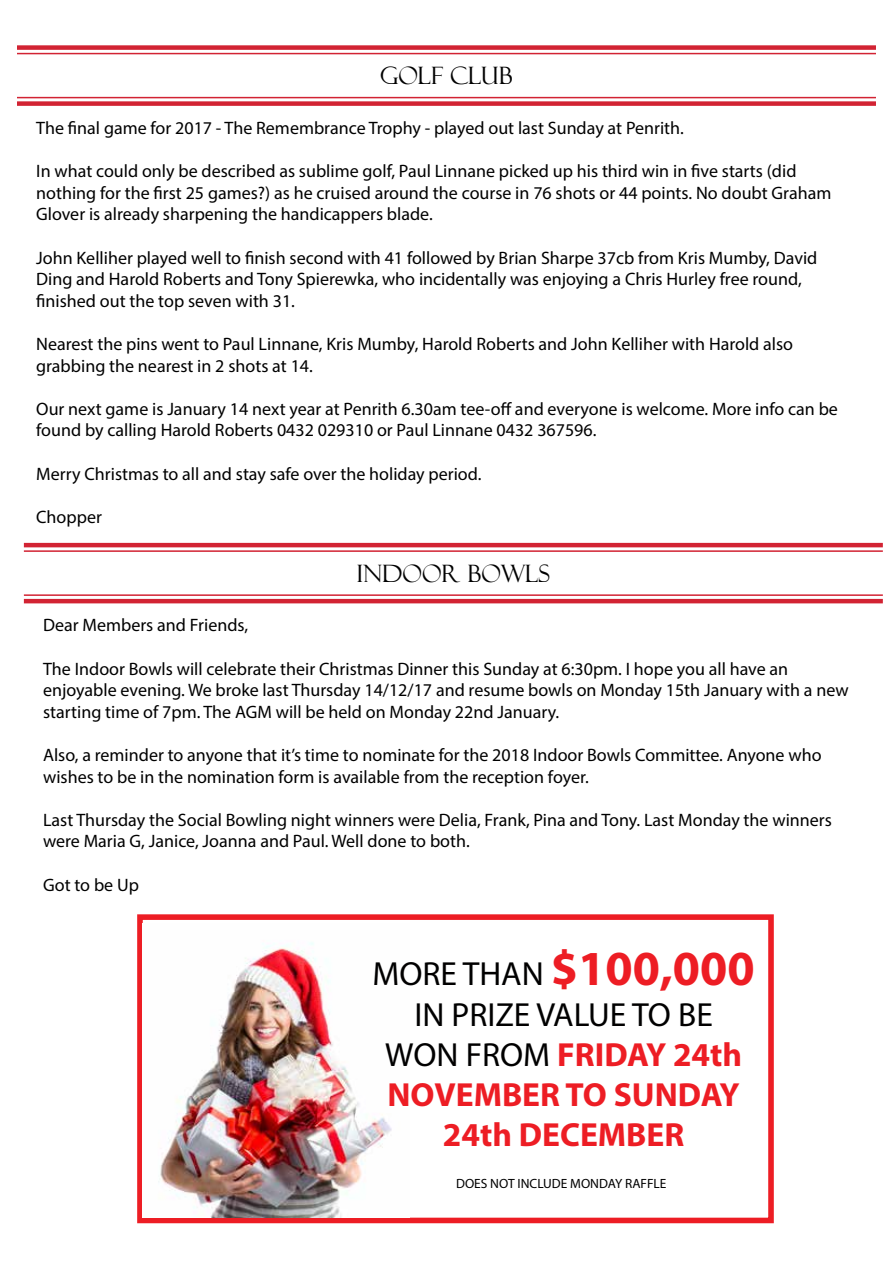
<style>
.page{position:relative;width:893px;height:1263px;background:#fff}
.page>*{position:absolute;margin:0;border:0;box-sizing:border-box;transform-origin:0 0}
.t1{font:700 33.45px/40.2px "Myriad Pro";color:#ed1d24;text-align:center}
.t2{font:24px "Felix Titling";color:#000}
.t3{font:18px/21.6px "Myriad Pro";color:#000}
.t4{font:13.35px "Myriad Pro";color:#000}
.s1{font-weight:400;color:#010000}
.s2{font-size:49.2px}
</style>
<div class="page">
<div style="left:17px;top:45px;width:859px;height:5px;background:#d22333"></div>
<hr style="left:17px;top:53px;width:859px;height:1px;background:#d22333">
<hr style="left:17px;top:97px;width:859px;height:1px;background:#d22333">
<div style="left:17px;top:101px;width:859px;height:5px;background:#d22333"></div>
<div style="left:137px;top:914px;width:637px;height:309px;border:6px solid #ed1d24"></div>
<img style="left:143px;top:923px;width:266px;height:294px">
<hr style="left:24px;top:543px;width:859px;height:4px;background:#d22333">
<hr style="left:24px;top:550px;width:859px;height:2px;background:#d22333">
<hr style="left:24px;top:594px;width:859px;height:2px;background:#d22333">
<hr style="left:24px;top:599px;width:859px;height:4px;background:#d22333">
<h2 class="t2" style="left:380px;top:62px;width:134px">GOLF CLUB</h2>
<p class="t3" style="left:36px;top:117px;width:649px">The final game for 2017 - The Remembrance Trophy - played out last Sunday at Penrith.</p>
<p class="t3" style="left:36px;top:160px;width:797px">In what could only be described as sublime golf, Paul Linnane picked up his third win in five starts (did nothing for the first 25 games?) as he cruised around the course in 76 shots or 44 points. No doubt Graham<br>Glover is already sharpening the handicappers blade.</p>
<p class="t3" style="left:36px;top:246px;width:783px">John Kelliher played well to finish second with 41 followed by Brian Sharpe 37cb from Kris Mumby, David<br>Ding and Harold Roberts and Tony Spierewka, who incidentally was enjoying a Chris Hurley free round, finished out the top seven with 31.</p>
<p class="t3" style="left:36px;top:333px;width:758px">Nearest the pins went to Paul Linnane, Kris Mumby, Harold Roberts and John Kelliher with Harold also grabbing the nearest in 2 shots at 14.</p>
<p class="t3" style="left:36px;top:398px;width:803px">Our next game is January 14 next year at Penrith 6.30am tee-off and everyone is welcome. More info can be found by calling Harold Roberts 0432 029310 or Paul Linnane 0432 367596.</p>
<p class="t3" style="left:36px;top:462px;width:447px">Merry Christmas to all and stay safe over the holiday period.</p>
<p class="t3" style="left:36px;top:506px;width:67px">Chopper</p>
<h2 class="t2" style="left:357px;top:559px;width:195px">INDOOR BOWLS</h2>
<p class="t3" style="left:43px;top:614px;width:207px">Dear Members and Friends,</p>
<p class="t3" style="left:43px;top:657px;width:807px">The Indoor Bowls will celebrate their Christmas Dinner this Sunday at 6:30pm. I hope you all have an enjoyable evening. We broke last Thursday 14/12/17 and resume bowls on Monday 15th January with a new starting time of 7pm. The AGM will be held on Monday 22nd January.</p>
<p class="t3" style="left:43px;top:744px;width:780px">Also, a reminder to anyone that it’s time to nominate for the 2018 Indoor Bowls Committee. Anyone who wishes to be in the nomination form is available from the reception foyer.</p>
<p class="t3" style="left:43px;top:809px;width:790px">Last Thursday the Social Bowling night winners were Delia, Frank, Pina and Tony. Last Monday the winners were Maria G, Janice, Joanna and Paul. Well done to both.</p>
<p class="t3" style="left:43px;top:873px;width:97px">Got to be Up</p>
<h1 class="t1" style="left:372px;top:953px;width:384px"><span class="s1">MORE THAN</span> <span class="s2">$100,000<br></span><span class="s1">IN PRIZE VALUE TO BE<br>WON FROM</span> FRIDAY 24th<br>NOVEMBER TO SUNDAY<br>24th DECEMBER</h1>
<p class="t4" style="left:456px;top:1175px;width:212px">DOES NOT INCLUDE MONDAY RAFFLE</p>
</div>
